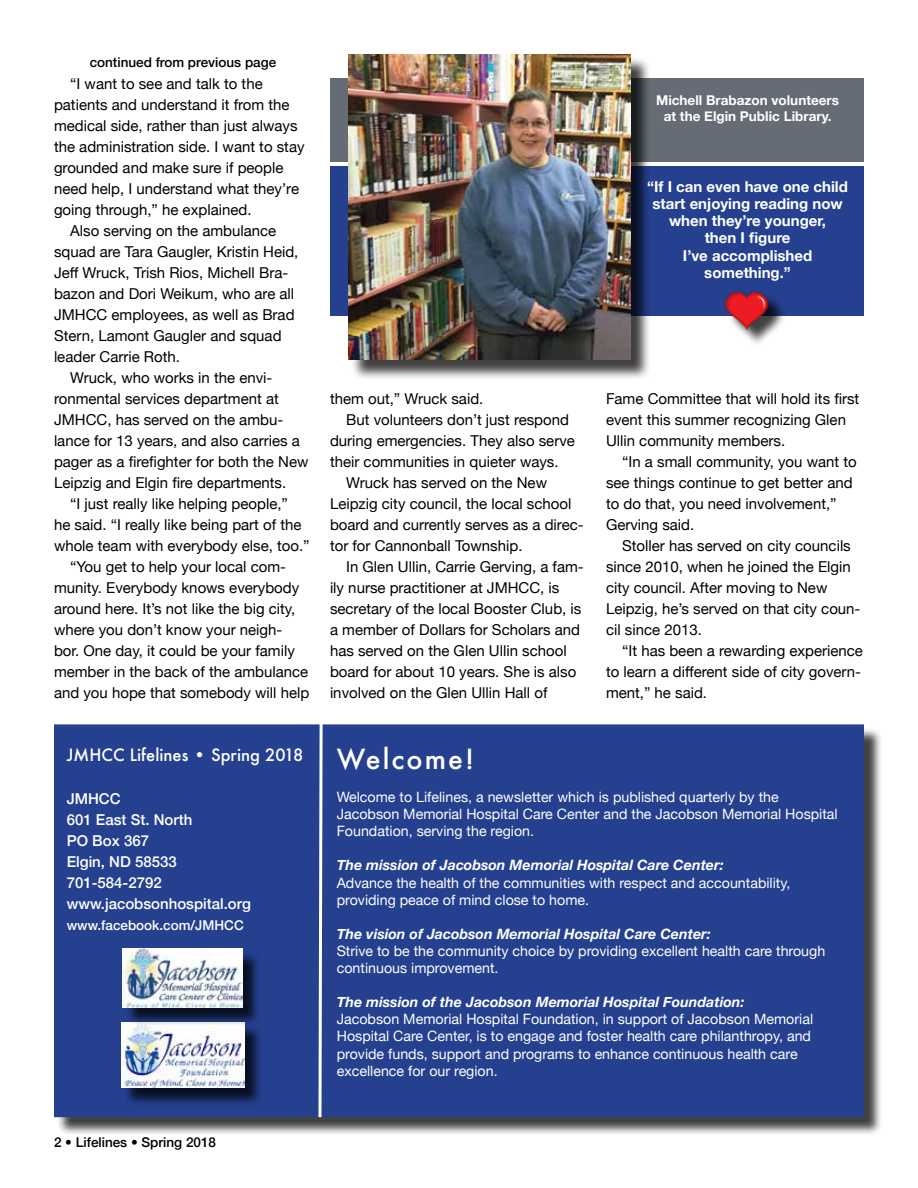
<style>
.page{position:relative;width:918px;height:1188px;background:#fff}
.page>*{position:absolute;margin:0;border:0;box-sizing:border-box;transform-origin:0 0}
.t1{font:500 27px "Futura";letter-spacing:.075em;color:#fff}
.t2{font:500 16.5px "Futura";color:#fff}
.t3{font:15px/21px "Helvetica Neue";color:#000}
.t4{font:700 15px/17.2px "Helvetica Neue";color:#fff;text-align:center}
.t5{font:500 15px/21px "Helvetica Neue";color:#fff}
.t6{font:14.25px/17.1px "Helvetica Neue";color:#fff}
.t7{font:italic 700 14.25px "Helvetica Neue";color:#fff}
.t8{font:700 13.5px/16.5px "Helvetica Neue";color:#fff;text-align:center}
.t9{font:500 13.5px "Helvetica Neue";color:#000}
.t10{font:500 13.5px "Helvetica Neue";color:#fff}
</style>
<div class="page">
<div style="left:330px;top:166px;width:534px;height:149px;background:#25408f"></div>
<div style="left:331px;top:78px;width:533px;height:83px;background:#656c76"></div>
<div style="left:56px;top:727px;width:826px;height:409px;background:#000;opacity:.75"></div>
<div style="left:54px;top:724px;width:810px;height:393px;background:#25408f;border:2px solid #25408f"></div>
<div style="left:123px;top:1025px;width:140px;height:82px;background:#000;opacity:.75"></div>
<img style="left:121px;top:1022px;width:123px;height:66px">
<svg style="left:317px;top:724px;width:7px;height:396px"></svg>
<div style="left:125px;top:951px;width:136px;height:75px;background:#000;opacity:.75"></div>
<img style="left:123px;top:949px;width:119px;height:58px">
<div style="left:350px;top:56px;width:302px;height:324px;background:#000;opacity:.75"></div>
<img style="left:348px;top:54px;width:283px;height:305px">
<div style="left:728px;top:294px;width:58px;height:53px;background:#000;opacity:.75"></div>
<img style="left:723px;top:291px;width:52px;height:40px">
<p class="t9" style="left:90px;top:52px;width:188px">continued from previous page</p>
<p class="t3" style="left:70px;top:74px;width:194px">“I want to see and talk to the</p>
<p class="t3" style="left:54px;top:95px;width:237px">patients and understand it from the</p>
<p class="t3" style="left:54px;top:116px;width:245px">medical side, rather than just always</p>
<p class="t3" style="left:54px;top:137px;width:252px">the administration side. I want to stay</p>
<p class="t3" style="left:54px;top:158px;width:231px">grounded and make sure if people</p>
<p class="t3" style="left:54px;top:179px;width:247px">need help, I understand what they’re</p>
<p class="t3" style="left:54px;top:200px;width:199px">going through,” he explained.</p>
<p class="t3" style="left:70px;top:221px;width:208px">Also serving on the ambulance</p>
<p class="t3" style="left:54px;top:242px;width:246px">squad are Tara Gaugler, Kristin Heid,</p>
<p class="t3" style="left:54px;top:263px;width:236px">Jeff Wruck, Trish Rios, Michell Bra-</p>
<p class="t3" style="left:54px;top:284px;width:242px">bazon and Dori Weikum, who are all</p>
<p class="t3" style="left:54px;top:305px;width:242px">JMHCC employees, as well as Brad</p>
<p class="t3" style="left:54px;top:326px;width:229px">Stern, Lamont Gaugler and squad</p>
<p class="t3" style="left:54px;top:347px;width:128px">leader Carrie Roth.</p>
<p class="t3" style="left:70px;top:368px;width:204px">Wruck, who works in the envi-</p>
<p class="t3" style="left:54px;top:389px;width:226px">ronmental services department at</p>
<p class="t3" style="left:54px;top:410px;width:231px">JMHCC, has served on the ambu-</p>
<p class="t3" style="left:54px;top:431px;width:247px">lance for 13 years, and also carries a</p>
<p class="t3" style="left:54px;top:452px;width:256px">pager as a firefighter for both the New</p>
<p class="t3" style="left:54px;top:473px;width:234px">Leipzig and Elgin fire departments.</p>
<p class="t3" style="left:70px;top:494px;width:219px">“I just really like helping people,”</p>
<p class="t3" style="left:54px;top:515px;width:249px">he said. “I really like being part of the</p>
<p class="t3" style="left:54px;top:536px;width:257px">whole team with everybody else, too.”</p>
<p class="t3" style="left:70px;top:557px;width:217px">“You get to help your local com-</p>
<p class="t3" style="left:54px;top:578px;width:247px">munity. Everybody knows everybody</p>
<p class="t3" style="left:54px;top:599px;width:243px">around here. It’s not like the big city,</p>
<p class="t3" style="left:54px;top:620px;width:230px">where you don’t know your neigh-</p>
<p class="t3" style="left:54px;top:641px;width:242px">bor. One day, it could be your family</p>
<p class="t3" style="left:54px;top:662px;width:256px">member in the back of the ambulance</p>
<p class="t3" style="left:54px;top:683px;width:257px">and you hope that somebody will help</p>
<p class="t2" style="left:67px;top:744px;width:238px">JMHCC Lifelines • Spring 2018</p>
<p class="t5" style="left:67px;top:787px;width:186px">JMHCC<br>601 East St. North<br>PO Box 367<br>Elgin, ND 58533<br>701-584-2792 www.jacobsonhospital.org</p>
<p class="t10" style="left:67px;top:914px;width:179px">www.facebook.com/JMHCC</p>
<p class="t8" style="left:656px;top:92px;width:184px">Michell Brabazon volunteers at the Elgin Public Library.</p>
<p class="t4" style="left:647px;top:178px;width:202px">“If I can even have one child start enjoying reading now when they’re younger,<br>then I figure<br>I’ve accomplished something.”</p>
<p class="t3" style="left:330px;top:389px;width:155px">them out,” Wruck said.</p>
<p class="t3" style="left:346px;top:410px;width:224px">But volunteers don’t just respond</p>
<p class="t3" style="left:330px;top:431px;width:246px">during emergencies. They also serve</p>
<p class="t3" style="left:330px;top:452px;width:230px">their communities in quieter ways.</p>
<p class="t3" style="left:346px;top:473px;width:202px">Wruck has served on the New</p>
<p class="t3" style="left:330px;top:494px;width:243px">Leipzig city council, the local school</p>
<p class="t3" style="left:330px;top:515px;width:255px">board and currently serves as a direc-</p>
<p class="t3" style="left:330px;top:536px;width:194px">tor for Cannonball Township.</p>
<p class="t3" style="left:346px;top:557px;width:239px">In Glen Ullin, Carrie Gerving, a fam-</p>
<p class="t3" style="left:330px;top:578px;width:231px">ily nurse practitioner at JMHCC, is</p>
<p class="t3" style="left:330px;top:599px;width:253px">secretary of the local Booster Club, is</p>
<p class="t3" style="left:330px;top:620px;width:252px">a member of Dollars for Scholars and</p>
<p class="t3" style="left:330px;top:641px;width:238px">has served on the Glen Ullin school</p>
<p class="t3" style="left:330px;top:662px;width:248px">board for about 10 years. She is also</p>
<p class="t3" style="left:330px;top:683px;width:219px">involved on the Glen Ullin Hall of</p>
<p class="t3" style="left:606px;top:389px;width:255px">Fame Committee that will hold its first event this summer recognizing Glen<br>Ullin community members.</p>
<p class="t3" style="left:606px;top:452px;width:252px;text-indent:16px">“In a small community, you want to see things continue to get better and to do that, you need involvement,”<br>Gerving said.</p>
<p class="t3" style="left:606px;top:536px;width:256px;text-indent:16px">Stoller has served on city councils since 2010, when he joined the Elgin city council. After moving to New<br>Leipzig, he’s served on that city coun&shy;cil since 2013.</p>
<p class="t3" style="left:606px;top:641px;width:259px;text-indent:16px">“It has been a rewarding experience to learn a different side of city govern&shy;ment,” he said.</p>
<h1 class="t1" style="left:337px;top:740px;width:139px">Welcome!</h1>
<p class="t6" style="left:337px;top:789px;width:502px">Welcome to Lifelines, a newsletter which is published quarterly by the<br>Jacobson Memorial Hospital Care Center and the Jacobson Memorial Hospital<br>Foundation, serving the region.</p>
<p class="t7" style="left:337px;top:854px;width:388px">The mission of Jacobson Memorial Hospital Care Center:</p>
<p class="t6" style="left:337px;top:875px;width:455px">Advance the health of the communities with respect and accountability, providing peace of mind close to home.</p>
<p class="t7" style="left:337px;top:923px;width:375px">The vision of Jacobson Memorial Hospital Care Center:</p>
<p class="t6" style="left:337px;top:943px;width:490px">Strive to be the community choice by providing excellent health care through continuous improvement.</p>
<p class="t7" style="left:337px;top:991px;width:409px">The mission of the Jacobson Memorial Hospital Foundation:</p>
<p class="t6" style="left:337px;top:1012px;width:478px">Jacobson Memorial Hospital Foundation, in support of Jacobson Memorial Hospital Care Center, is to engage and foster health care philanthropy, and provide funds, support and programs to enhance continuous health care excellence for our region.</p>
<p class="t9" style="left:54px;top:1132px;width:164px">2 • Lifelines • Spring 2018</p>
</div>
